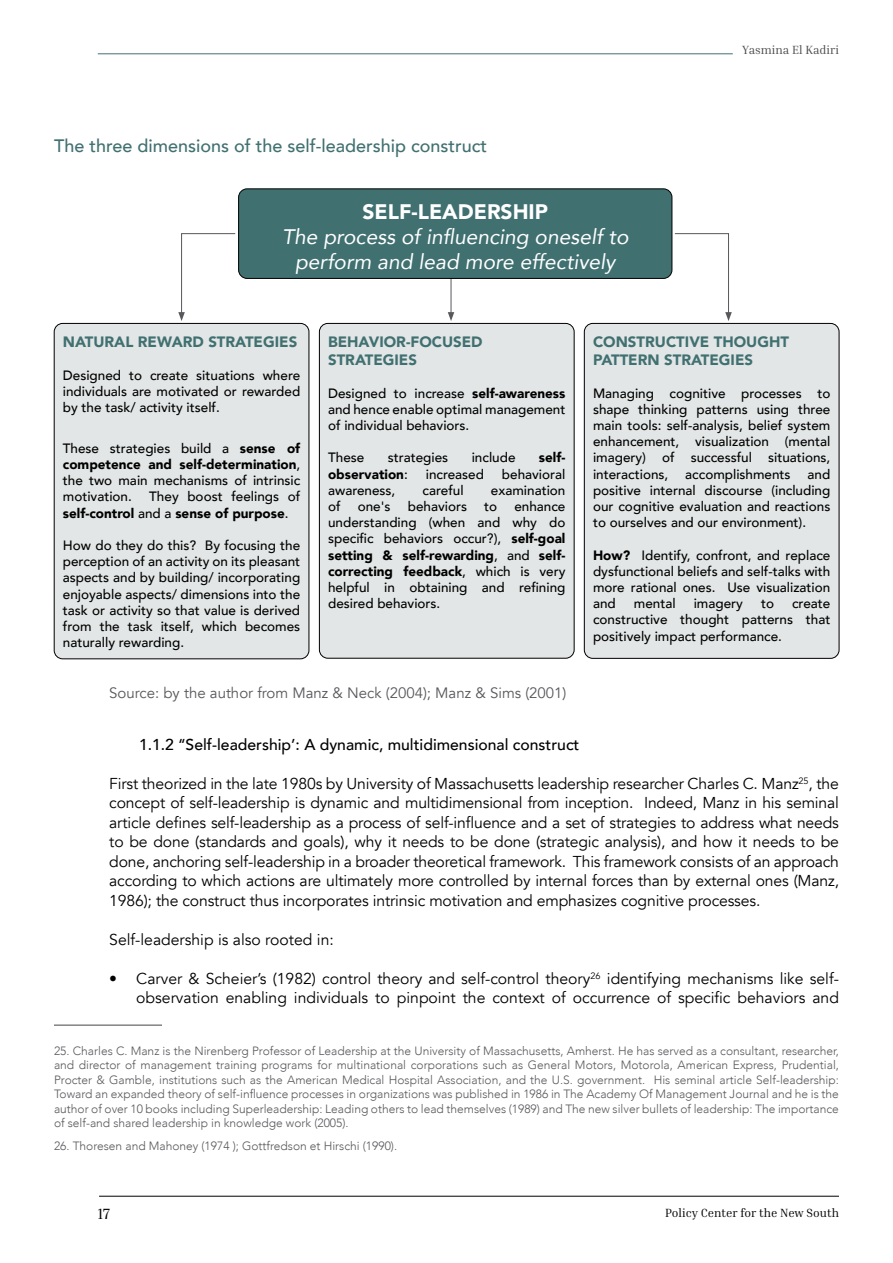
<style>
.page{position:relative;width:893px;height:1263px;background:#fff}
.page>*{position:absolute;margin:0;border:0;box-sizing:border-box;transform-origin:0 0}
.t1{font:italic 21px/25.2px "Avenir";color:#fff;text-align:center}
.t2{font:900 21px "Avenir";color:#fff}
.t3{font:500 18px "Avenir";color:#417071}
.t4{font:15.75px/19.5px "Avenir";color:#000;text-align:justify}
.t5{font:500 15.75px "Avenir";color:#000}
.t6{font:900 15px/18px "Avenir";color:#417071}
.t7{font:15px "Avenir";color:#58585c}
.t8{font:15px "Inria Serif";color:#000}
.t9{font:500 13.5px/16.2px "Avenir";color:#000;text-align:justify}
.t10{font:900 13.5px/16.2px "Avenir";color:#000}
.t11{font:300 12px/14.4px "Avenir";color:#58585c;text-align:justify}
.t12{font:12px "Inria Serif";color:#000}
.t13{font:12px "Inria Serif";color:#4a4a4a}
.s1{font-weight:900}
.s2{font-weight:500}
</style>
<div class="page">
<hr style="left:99px;top:1196px;width:740px;height:1px;background:#000">
<hr style="left:98px;top:54px;width:635px;height:1px;background:#417071">
<div style="left:239px;top:189px;width:433px;height:89px;background:#417071;border-radius:9px"></div>
<div style="left:238px;top:189px;width:434px;height:90px;border:1px solid #000;border-radius:9px"></div>
<div style="left:54px;top:323px;width:255px;height:336px;background:#e3e6e6;border-radius:9px"></div>
<div style="left:54px;top:323px;width:255px;height:336px;border:1px solid #000;border-radius:9px"></div>
<div style="left:319px;top:323px;width:255px;height:335px;background:#e3e6e6;border-radius:9px"></div>
<div style="left:319px;top:323px;width:255px;height:335px;border:1px solid #000;border-radius:9px"></div>
<div style="left:584px;top:323px;width:255px;height:335px;background:#e3e6e6;border-radius:9px"></div>
<div style="left:584px;top:323px;width:255px;height:335px;border:1px solid #000;border-radius:9px"></div>
<hr style="left:451px;top:279px;width:1px;height:36px;background:#58585c">
<svg style="left:448px;top:312px;width:6px;height:9px"></svg>
<svg style="left:178px;top:233px;width:58px;height:88px"></svg>
<svg style="left:674px;top:233px;width:58px;height:88px"></svg>
<hr style="left:54px;top:1024px;width:108px;height:2px;background:#58585c">
<h2 class="t3" style="left:54px;top:130px;width:435px">The three dimensions of the self-leadership construct</h2>
<h1 class="t2" style="left:362px;top:193px;width:187px">SELF-LEADERSHIP</h1>
<h1 class="t1" style="left:282px;top:224px;width:348px">The process of influencing oneself to perform and lead more effectively</h1>
<p class="t13" style="left:742px;top:42px;width:98px">Yasmina El Kadiri</p>
<p class="t6" style="left:63px;top:332px;width:236px">NATURAL REWARD STRATEGIES</p>
<p class="t9" style="left:63px;top:366px;width:239px">Designed to create situations where individuals are motivated or rewarded by the task/ activity itself.</p>
<p class="t9" style="left:63px;top:439px;width:239px">These strategies build a <span class="s1">sense of competence and self-determination</span>, the two main mechanisms of intrinsic motivation.</p>
<p class="t10" style="left:63px;top:488px;width:239px;text-indent:86px"><span class="s2">They boost feelings of </span>self-control <span class="s2">and a</span> sense of purpose<span class="s2">.</span></p>
<p class="t9" style="left:63px;top:536px;width:239px">How do they do this? By focusing the perception of an activity on its pleasant aspects and by building/ incorporating enjoyable aspects/ dimensions into the task or activity so that value is derived from the task itself, which becomes naturally rewarding.</p>
<p class="t6" style="left:328px;top:332px;width:156px">BEHAVIOR-FOCUSED<br>STRATEGIES</p>
<p class="t9" style="left:328px;top:384px;width:239px">Designed to increase <span class="s1">self-awareness </span>and hence enable optimal management of individual behaviors.</p>
<p class="t9" style="left:328px;top:449px;width:38px">These</p>
<p class="t9" style="left:388px;top:449px;width:62px">strategies</p>
<p class="t9" style="left:472px;top:449px;width:45px">include</p>
<p class="t10" style="left:539px;top:449px;width:28px">self-</p>
<p class="t10" style="left:328px;top:465px;width:81px">observation<span class="s2">:</span></p>
<p class="t9" style="left:426px;top:465px;width:60px">increased</p>
<p class="t9" style="left:502px;top:465px;width:65px">behavioral</p>
<p class="t9" style="left:328px;top:481px;width:69px">awareness,</p>
<p class="t9" style="left:423px;top:481px;width:43px">careful</p>
<p class="t9" style="left:491px;top:481px;width:76px">examination</p>
<p class="t9" style="left:328px;top:497px;width:14px">of</p>
<p class="t9" style="left:358px;top:497px;width:34px">one's</p>
<p class="t9" style="left:408px;top:497px;width:61px">behaviors</p>
<p class="t9" style="left:484px;top:497px;width:15px">to</p>
<p class="t9" style="left:328px;top:497px;width:239px;text-indent:186px">enhance understanding (when and why do specific behaviors occur?), <span class="s1">self-goal setting &amp; self-rewarding</span>, and <span class="s1">self&shy;correcting feedback</span>, which is very helpful in obtaining and refining desired behaviors.</p>
<p class="t6" style="left:593px;top:332px;width:198px">CONSTRUCTIVE THOUGHT<br>PATTERN STRATEGIES</p>
<p class="t9" style="left:593px;top:384px;width:239px">Managing cognitive processes to shape thinking patterns using three main tools: self-analysis, belief system enhancement, visualization (mental imagery) of successful situations, interactions,</p>
<p class="t9" style="left:593px;top:465px;width:239px;text-indent:215px">and positive internal discourse (including our cognitive evaluation and reactions to ourselves and our environment).</p>
<p class="t9" style="left:593px;top:546px;width:239px"><span class="s1">How?</span> Identify, confront, and replace dysfunctional beliefs and self-talks with more rational ones. Use visualization and</p>
<p class="t9" style="left:685px;top:465px;width:107px">accomplishments</p>
<p class="t9" style="left:634px;top:595px;width:43px">mental</p>
<p class="t9" style="left:694px;top:595px;width:51px">imagery</p>
<p class="t9" style="left:761px;top:595px;width:15px">to</p>
<p class="t9" style="left:593px;top:595px;width:239px;text-indent:199px">create constructive thought patterns that positively impact performance.</p>
<p class="t7" style="left:109px;top:684px;width:459px">Source: by the author from Manz &amp; Neck (2004); Manz &amp; Sims (2001)</p>
<p class="t5" style="left:139px;top:731px;width:442px">1.1.2 ‘‘Self-leadership’: A dynamic, multidimensional construct</p>
<p class="t4" style="left:109px;top:774px;width:731px">First theorized in the late 1980s by University of Massachusetts leadership researcher Charles C. Manz<sup>25</sup>, the concept of self-leadership is dynamic and multidimensional from inception. Indeed, Manz in his seminal article defines self-leadership as a process of self-influence and a set of strategies to address what needs to be done (standards and goals), why it needs to be done (strategic analysis), and how it needs to be done, anchoring self-leadership in a broader theoretical framework. This framework consists of an approach according to which actions are ultimately more controlled by internal forces than by external ones (Manz, 1986); the construct thus incorporates intrinsic motivation and emphasizes cognitive processes.</p>
<p class="t4" style="left:109px;top:930px;width:226px">Self-leadership is also rooted in:</p>
<p class="t4" style="left:109px;top:969px;width:731px;text-align:right">• Carver &amp; Scheier’s (1982) control theory and self-control theory<sup>26</sup> identifying mechanisms like self&shy;observation enabling individuals to pinpoint the context of occurrence of specific behaviors and</p>
<p class="t11" style="left:54px;top:1043px;width:786px">25. Charles C. Manz is the Nirenberg Professor of Leadership at the University of Massachusetts, Amherst. He has served as a consultant, researcher, and director of management training programs for multinational corporations such as General Motors, Motorola, American Express, Prudential, Procter &amp; Gamble, institutions such as the American Medical Hospital Association, and the U.S. government. His seminal article Self-leadership:<br>Toward an expanded theory of self-influence processes in organizations was published in 1986 in The Academy Of Management Journal and he is the author of over 10 books including Superleadership: Leading others to lead themselves (1989) and The new silver bullets of leadership: The importance of self-and shared leadership in knowledge work (2005).</p>
<p class="t11" style="left:54px;top:1139px;width:345px">26. Thoresen and Mahoney (1974 ); Gottfredson et Hirschi (1990).</p>
<p class="t8" style="left:98px;top:1204px;width:14px">17</p>
<p class="t12" style="left:665px;top:1205px;width:175px">Policy Center for the New South</p>
</div>
